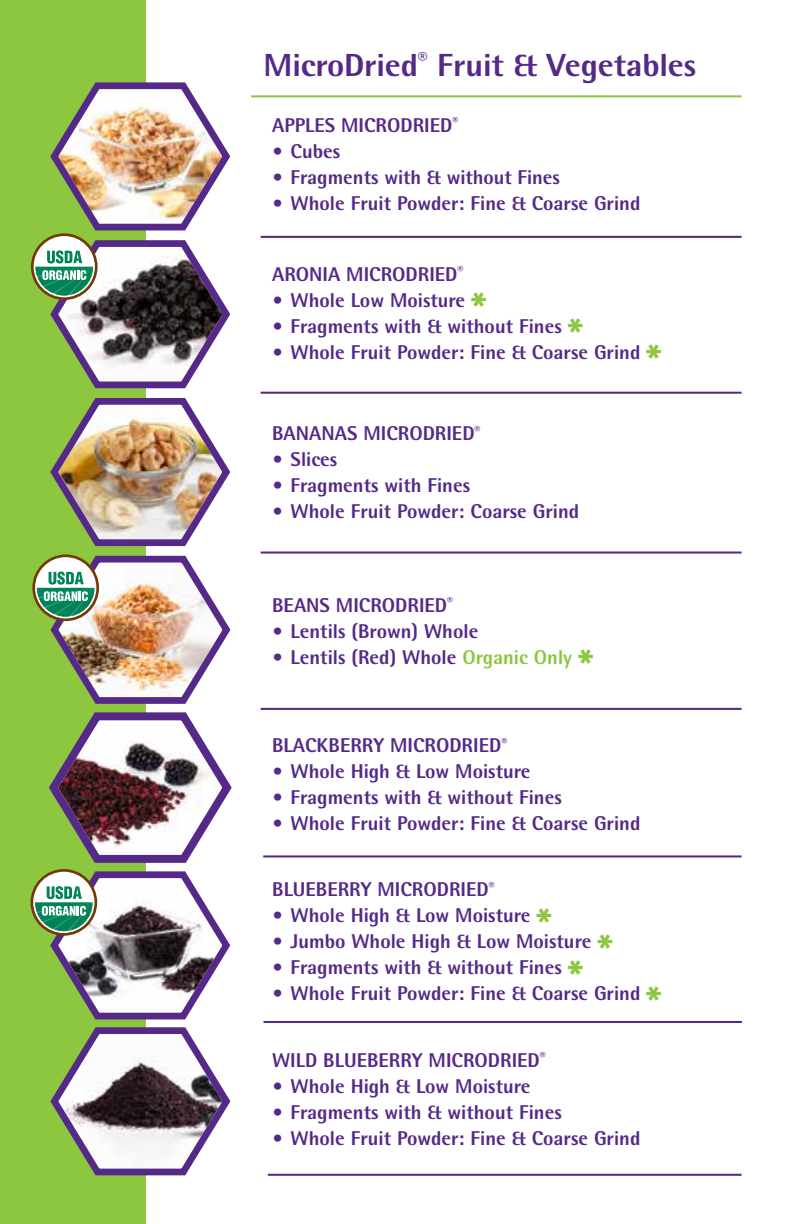
<style>
.page{position:relative;width:792px;height:1224px;background:#fff}
.page>*{position:absolute;margin:0;border:0;box-sizing:border-box;transform-origin:0 0}
.t1{font:800 48px "Rotis Semi Sans";color:#8dc63f}
.t2{font:800 32px "Rotis Semi Sans";letter-spacing:-.005em;color:#552988;scale:1.04 1}
.t3{font:800 20px "Rotis Semi Sans";color:#552988}
.s1{color:#8dc63f}
</style>
<div class="page">
<div style="left:0;top:0;width:145px;height:1224px;background:#8dc63f"></div>
<hr style="left:261px;top:552px;width:481px;height:2px;background:#552988">
<hr style="left:261px;top:708px;width:481px;height:2px;background:#552988">
<hr style="left:268px;top:1174px;width:474px;height:2px;background:#552988">
<hr style="left:263px;top:855px;width:479px;height:2px;background:#552988">
<hr style="left:264px;top:1021px;width:478px;height:2px;background:#552988">
<hr style="left:251px;top:95px;width:491px;height:2px;background:#8dc63f">
<hr style="left:261px;top:236px;width:481px;height:2px;background:#552988">
<hr style="left:261px;top:392px;width:481px;height:2px;background:#552988">
<img style="left:35px;top:76px;width:197px;height:1105px">
<h2 class="t2" style="left:264px;top:45px;width:417px">MicroDried<sup>®</sup> Fruit &amp; Vegetables</h2>
<p class="t3" style="left:272px;top:112px;width:188px">APPLES MICRODRIED<sup>®</sup></p>
<p class="t3" style="left:272px;top:138px;width:70px">• Cubes</p>
<p class="t3" style="left:272px;top:164px;width:289px">• Fragments with &amp; without Fines</p>
<p class="t3" style="left:272px;top:190px;width:370px">• Whole Fruit Powder: Fine &amp; Coarse Grind</p>
<p class="t3" style="left:272px;top:261px;width:193px">ARONIA MICRODRIED<sup>®</sup></p>
<p class="t3" style="left:272px;top:287px;width:195px">• Whole Low Moisture</p>
<p class="t3" style="left:272px;top:313px;width:291px">• Fragments with &amp; without Fines</p>
<h1 class="t1" style="left:471px;top:280px;width:17px">*</h1>
<p class="t3" style="left:272px;top:339px;width:370px">• Whole Fruit Powder: Fine &amp; Coarse Grind</p>
<h1 class="t1" style="left:568px;top:306px;width:17px">*</h1>
<h1 class="t1" style="left:646px;top:332px;width:17px">*</h1>
<p class="t3" style="left:272px;top:421px;width:210px">BANANAS MICRODRIED<sup>®</sup></p>
<p class="t3" style="left:272px;top:447px;width:67px">• Slices</p>
<p class="t3" style="left:272px;top:473px;width:199px">• Fragments with Fines</p>
<p class="t3" style="left:272px;top:499px;width:309px">• Whole Fruit Powder: Coarse Grind</p>
<p class="t3" style="left:272px;top:592px;width:182px">BEANS MICRODRIED<sup>®</sup></p>
<p class="t3" style="left:272px;top:618px;width:208px">• Lentils (Brown) Whole</p>
<p class="t3" style="left:272px;top:644px;width:301px">• Lentils (Red) Whole <span class="s1">Organic Only</span></p>
<h1 class="t1" style="left:578px;top:637px;width:17px">*</h1>
<p class="t3" style="left:272px;top:733px;width:237px">BLACKBERRY MICRODRIED<sup>®</sup></p>
<p class="t3" style="left:272px;top:759px;width:260px">• Whole High &amp; Low Moisture</p>
<p class="t3" style="left:272px;top:785px;width:291px">• Fragments with &amp; without Fines</p>
<p class="t3" style="left:272px;top:811px;width:370px">• Whole Fruit Powder: Fine &amp; Coarse Grind</p>
<p class="t3" style="left:272px;top:877px;width:224px">BLUEBERRY MICRODRIED<sup>®</sup></p>
<p class="t3" style="left:272px;top:903px;width:260px">• Whole High &amp; Low Moisture</p>
<p class="t3" style="left:272px;top:929px;width:321px">• Jumbo Whole High &amp; Low Moisture</p>
<h1 class="t1" style="left:537px;top:895px;width:17px">*</h1>
<p class="t3" style="left:272px;top:955px;width:291px">• Fragments with &amp; without Fines</p>
<h1 class="t1" style="left:597px;top:921px;width:17px">*</h1>
<p class="t3" style="left:272px;top:981px;width:370px">• Whole Fruit Powder: Fine &amp; Coarse Grind</p>
<h1 class="t1" style="left:568px;top:947px;width:17px">*</h1>
<h1 class="t1" style="left:646px;top:973px;width:17px">*</h1>
<p class="t3" style="left:272px;top:1048px;width:275px">WILD BLUEBERRY MICRODRIED<sup>®</sup></p>
<p class="t3" style="left:272px;top:1074px;width:260px">• Whole High &amp; Low Moisture</p>
<p class="t3" style="left:272px;top:1100px;width:291px">• Fragments with &amp; without Fines</p>
<p class="t3" style="left:272px;top:1126px;width:370px">• Whole Fruit Powder: Fine &amp; Coarse Grind</p>
</div>
